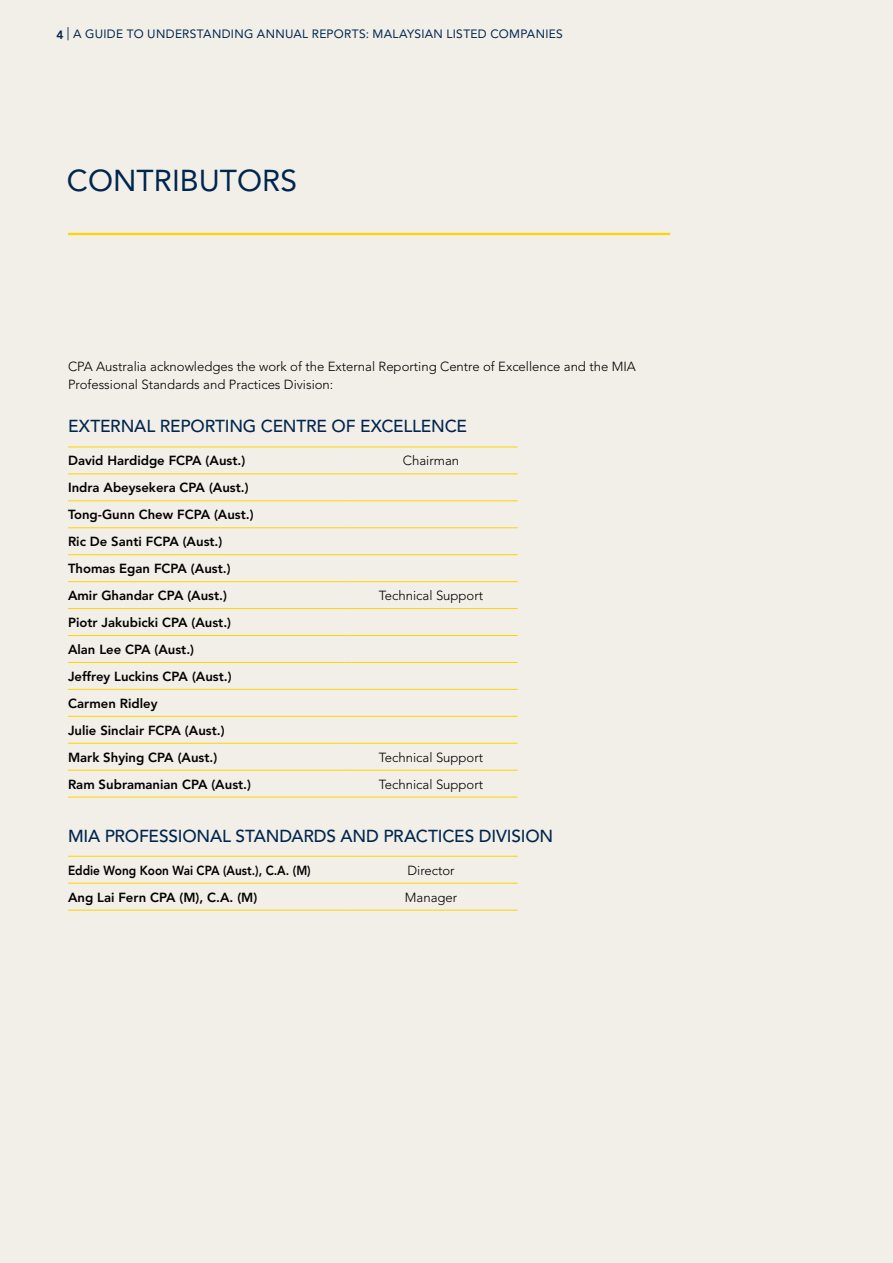
<style>
.page{position:relative;width:893px;height:1263px;background:#f2eee8}
.page>*{position:absolute;margin:0;border:0;box-sizing:border-box;transform-origin:0 0}
.t1{font:30px "Avenir LT Std";color:#00264e}
.t2{font:500 17.25px "Avenir LT Std";letter-spacing:-.01em;color:#00264e}
.t3{font:800 13.2px/27px "Avenir LT Std";color:#000}
.t4{font:300 13.2px/18px "Avenir LT Std";color:#000}
.t5{font:800 13.2px "Avenir LT Std";color:#000;scale:.9 1}
.t6{font:12px "Avenir LT Std";letter-spacing:.025em;color:#00264e}
.s1{font-weight:800}
.s2{font-size:13.2px}
</style>
<div class="page">
<hr style="left:68px;top:233px;width:602px;height:2px;background:#ffd400">
<hr style="left:68px;top:447px;width:276px;height:1px;background:#ffd400">
<hr style="left:344px;top:447px;width:174px;height:1px;background:#ffd400">
<hr style="left:68px;top:474px;width:276px;height:1px;background:#ffd400">
<hr style="left:344px;top:474px;width:174px;height:1px;background:#ffd400">
<hr style="left:68px;top:501px;width:276px;height:1px;background:#ffd400">
<hr style="left:344px;top:501px;width:174px;height:1px;background:#ffd400">
<hr style="left:68px;top:527px;width:276px;height:1px;background:#ffd400">
<hr style="left:344px;top:527px;width:174px;height:1px;background:#ffd400">
<hr style="left:68px;top:554px;width:276px;height:1px;background:#ffd400">
<hr style="left:344px;top:554px;width:174px;height:1px;background:#ffd400">
<hr style="left:68px;top:581px;width:276px;height:1px;background:#ffd400">
<hr style="left:344px;top:581px;width:174px;height:1px;background:#ffd400">
<hr style="left:68px;top:608px;width:276px;height:1px;background:#ffd400">
<hr style="left:344px;top:608px;width:174px;height:1px;background:#ffd400">
<hr style="left:68px;top:635px;width:276px;height:1px;background:#ffd400">
<hr style="left:344px;top:635px;width:174px;height:1px;background:#ffd400">
<hr style="left:68px;top:662px;width:276px;height:1px;background:#ffd400">
<hr style="left:344px;top:662px;width:174px;height:1px;background:#ffd400">
<hr style="left:68px;top:689px;width:276px;height:1px;background:#ffd400">
<hr style="left:344px;top:689px;width:174px;height:1px;background:#ffd400">
<hr style="left:68px;top:716px;width:276px;height:1px;background:#ffd400">
<hr style="left:344px;top:716px;width:174px;height:1px;background:#ffd400">
<hr style="left:68px;top:743px;width:276px;height:1px;background:#ffd400">
<hr style="left:344px;top:743px;width:174px;height:1px;background:#ffd400">
<hr style="left:68px;top:770px;width:276px;height:1px;background:#ffd400">
<hr style="left:344px;top:770px;width:174px;height:1px;background:#ffd400">
<hr style="left:68px;top:797px;width:276px;height:1px;background:#ffd400">
<hr style="left:344px;top:797px;width:174px;height:1px;background:#ffd400">
<hr style="left:68px;top:856px;width:276px;height:1px;background:#ffd400">
<hr style="left:344px;top:856px;width:174px;height:1px;background:#ffd400">
<hr style="left:68px;top:883px;width:276px;height:1px;background:#ffd400">
<hr style="left:344px;top:883px;width:174px;height:1px;background:#ffd400">
<hr style="left:68px;top:910px;width:276px;height:1px;background:#ffd400">
<hr style="left:344px;top:910px;width:174px;height:1px;background:#ffd400">
<p class="t6" style="left:56px;top:27px;width:508px"><span class="s1">4</span> <span class="s2">|</span> A GUIDE TO UNDERSTANDING ANNUAL REPORTS: MALAYSIAN LISTED COMPANIES</p>
<h1 class="t1" style="left:67px;top:163px;width:232px">CONTRIBUTORS</h1>
<p class="t4" style="left:68px;top:358px;width:569px">CPA Australia acknowledges the work of the External Reporting Centre of Excellence and the MIA<br>Professional Standards and Practices Division:</p>
<h2 class="t2" style="left:68px;top:416px;width:400px">EXTERNAL REPORTING CENTRE OF EXCELLENCE</h2>
<p class="t3" style="left:68px;top:447px;width:179px">David Hardidge FCPA (Aust.)</p>
<p class="t4" style="left:403px;top:452px;width:58px">Chairman</p>
<p class="t3" style="left:68px;top:474px;width:187px">Indra Abeysekera CPA (Aust.)<br>Tong-Gunn Chew FCPA (Aust.)<br>Ric De Santi FCPA (Aust.)<br>Thomas Egan FCPA (Aust.)<br>Amir Ghandar CPA (Aust.)</p>
<p class="t4" style="left:379px;top:587px;width:106px">Technical Support</p>
<p class="t3" style="left:68px;top:609px;width:165px">Piotr Jakubicki CPA (Aust.)<br>Alan Lee CPA (Aust.)<br>Jeffrey Luckins CPA (Aust.)<br>Carmen Ridley<br>Julie Sinclair FCPA (Aust.)<br>Mark Shying CPA (Aust.)</p>
<p class="t4" style="left:379px;top:748px;width:106px">Technical Support</p>
<p class="t3" style="left:68px;top:770px;width:184px">Ram Subramanian CPA (Aust.)</p>
<p class="t4" style="left:379px;top:775px;width:106px">Technical Support</p>
<h2 class="t2" style="left:68px;top:826px;width:487px">MIA PROFESSIONAL STANDARDS AND PRACTICES DIVISION</h2>
<p class="t5" style="left:68px;top:862px;width:271px">Eddie Wong Koon Wai CPA (Aust.), C.A. (M)</p>
<p class="t4" style="left:407px;top:861px;width:49px">Director</p>
<p class="t3" style="left:68px;top:883px;width:191px">Ang Lai Fern CPA (M), C.A. (M)</p>
<p class="t4" style="left:405px;top:888px;width:54px">Manager</p>
</div>
